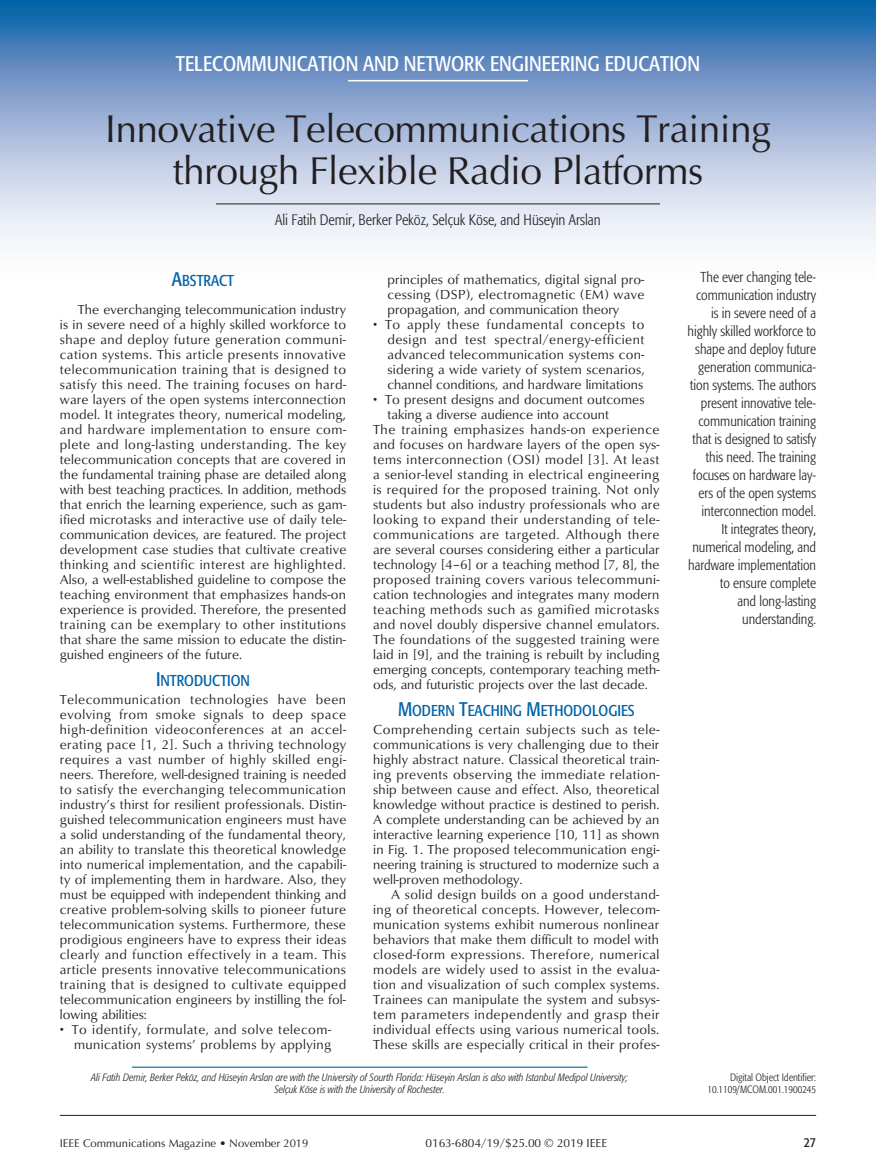
<style>
.page{position:relative;width:876px;height:1173px;background:#fff}
.page>*{position:absolute;margin:0;border:0;box-sizing:border-box;transform-origin:0 0}
.t1{font:39px/42px "Optima";letter-spacing:-.015em;color:#231f20;text-align:center}
.t2{font:condensed 21px "Formata";color:#fff}
.t3{font:15.6px "Formata Condensed SC800";color:#0163a7}
.t4{font:300 condensed 15px "Formata";color:#231f20}
.t5{font:300 condensed 14.25px/18px "Formata";color:#231f20;text-align:right}
.t6{font:13.5px/15px "Classico URW";letter-spacing:.02em;color:#231f20;text-align:justify}
.t7{font:13.5px "Classico URW";color:#231f20}
.t8{font:13.5px "Formata Condensed SC800";color:#231f20}
.t9{font:12px "Classico URW Reg SC800";color:#231f20}
.t10{font:11.25px "Optima";color:#231f20}
.t11{font:italic 300 condensed 10.5px/12px "Formata";color:#231f20;text-align:center}
.t12{font:300 condensed 10.5px/12px "Formata";color:#231f20;text-align:right}
.s1{font-size:19.5px}
</style>
<div class="page">
<hr style="left:60px;top:1115px;width:756px;height:1px;background:#231f20">
<svg style="left:0;top:0;width:876px;height:245px;background:#92b0d4"></svg>
<hr style="left:216px;top:203px;width:444px;height:1px;background:#231f20">
<hr style="left:348px;top:80px;width:180px;height:1px;background:#fff">
<hr style="left:132px;top:1066px;width:455px;height:1px;background:#0163a7">
<h2 class="t2" style="left:176px;top:51px;width:525px">TELECOMMUNICATION AND NETWORK ENGINEERING EDUCATION</h2>
<h1 class="t1" style="left:105px;top:108px;width:667px">Innovative Telecommunications Training through Flexible Radio Platforms</h1>
<p class="t4" style="left:275px;top:211px;width:327px">Ali Fatih Demir, Berker Peköz, Selçuk Köse, and Hüseyin Arslan</p>
<p class="t3" style="left:172px;top:271px;width:64px"><span class="s1">A</span>BSTRACT</p>
<p class="t6" style="left:60px;top:301px;width:288px;text-indent:18px">The everchanging telecommunication industry is in severe need of a highly skilled workforce to shape and deploy future generation communi&shy;cation systems. This article presents innovative telecommunication training that is designed to satisfy this need. The training focuses on hard&shy;ware layers of the open systems interconnection model. It integrates theory, numerical modeling, and hardware implementation to ensure com&shy;plete and long-lasting understanding. The key telecommunication concepts that are covered in the fundamental training phase are detailed along with best teaching practices. In addition, methods that enrich the learning experience, such as gam&shy;ified microtasks and interactive use of daily tele&shy;communication devices, are featured. The project development case studies that cultivate creative thinking and scientific interest are highlighted.<br>Also, a well-established guideline to compose the teaching environment that emphasizes hands-on experience is provided. Therefore, the presented training can be exemplary to other institutions that share the same mission to educate the distin&shy;guished engineers of the future.</p>
<p class="t3" style="left:156px;top:671px;width:95px"><span class="s1">I</span>NTRODUCTION</p>
<p class="t6" style="left:60px;top:691px;width:288px">Telecommunication technologies have been evolving from smoke signals to deep space high-definition videoconferences at an accel&shy;erating pace [1, 2]. Such a thriving technology requires a vast number of highly skilled engi&shy;neers. Therefore, well-designed training is needed to satisfy the everchanging telecommunication industry’s thirst for resilient professionals. Distin&shy;guished telecommunication engineers must have a solid understanding of the fundamental theory, an ability to translate this theoretical knowledge into numerical implementation, and the capabili&shy;ty of implementing them in hardware. Also, they must be equipped with independent thinking and creative problem-solving skills to pioneer future telecommunication systems. Furthermore, these prodigious engineers have to express their ideas clearly and function effectively in a team. This article presents innovative telecommunications training that is designed to cultivate equipped telecommunication engineers by instilling the fol&shy;lowing abilities:</p>
<p class="t6" style="left:60px;top:1021px;width:273px;text-align:right">• To identify, formulate, and solve telecom&shy;munication systems’ problems by applying</p>
<p class="t6" style="left:387px;top:271px;width:259px">principles of mathematics, digital signal pro&shy;cessing (DSP), electromagnetic (EM) wave propagation, and communication theory</p>
<p class="t6" style="left:387px;top:316px;width:259px;text-indent:-14px">• To apply these fundamental concepts to design and test spectral/energy-efficient advanced telecommunication systems con&shy;sidering a wide variety of system scenarios, channel conditions, and hardware limitations</p>
<p class="t6" style="left:373px;top:391px;width:273px">• To present designs and document outcomes</p>
<p class="t7" style="left:387px;top:404px;width:223px">taking a diverse audience into account</p>
<p class="t6" style="left:373px;top:421px;width:288px">The training emphasizes hands-on experience</p>
<p class="t6" style="left:373px;top:436px;width:288px">and focuses on hardware layers of the open sys-</p>
<p class="t6" style="left:373px;top:451px;width:288px">tems interconnection (OSI) model [3]. At least</p>
<p class="t6" style="left:373px;top:466px;width:287px">a senior-level standing in electrical engineering</p>
<p class="t6" style="left:373px;top:481px;width:288px">is required for the proposed training. Not only</p>
<p class="t6" style="left:373px;top:496px;width:288px">students but also industry professionals who are</p>
<p class="t6" style="left:373px;top:511px;width:288px">looking to expand their understanding of tele-</p>
<p class="t6" style="left:373px;top:526px;width:288px">communications are targeted. Although there</p>
<p class="t6" style="left:373px;top:541px;width:288px">are several courses considering either a particular</p>
<p class="t7" style="left:373px;top:554px;width:288px">technology [4–6] or a teaching method [7, 8], the</p>
<p class="t6" style="left:373px;top:571px;width:288px">proposed training covers various telecommuni-</p>
<p class="t6" style="left:373px;top:586px;width:288px">cation technologies and integrates many modern</p>
<p class="t6" style="left:373px;top:601px;width:287px">teaching methods such as gamified microtasks</p>
<p class="t6" style="left:373px;top:616px;width:288px">and novel doubly dispersive channel emulators.</p>
<p class="t6" style="left:373px;top:631px;width:288px">The foundations of the suggested training were</p>
<p class="t6" style="left:373px;top:646px;width:288px">laid in [9], and the training is rebuilt by including</p>
<p class="t7" style="left:373px;top:659px;width:288px">emerging concepts, contemporary teaching meth-</p>
<p class="t7" style="left:373px;top:674px;width:276px">ods, and futuristic projects over the last decade.</p>
<p class="t3" style="left:398px;top:701px;width:238px"><span class="s1">M</span>ODERN <span class="s1">T</span>EACHING <span class="s1">M</span>ETHODOLOGIES</p>
<p class="t6" style="left:373px;top:721px;width:288px">Comprehending certain subjects such as tele&shy;communications is very challenging due to their highly abstract nature. Classical theoretical train&shy;ing prevents observing the immediate relation&shy;ship between cause and effect. Also, theoretical knowledge without practice is destined to perish.<br>A complete understanding can be achieved by an interactive learning experience [10, 11] as shown in Fig. 1. The proposed telecommunication engi&shy;neering training is structured to modernize such a well-proven methodology.</p>
<p class="t6" style="left:373px;top:886px;width:288px;text-indent:18px">A solid design builds on a good understand&shy;ing of theoretical concepts. However, telecom&shy;munication systems exhibit numerous nonlinear behaviors that make them difficult to model with closed-form expressions. Therefore, numerical models are widely used to assist in the evalua&shy;tion and visualization of such complex systems.<br>Trainees can manipulate the system and subsys&shy;tem parameters independently and grasp their individual effects using various numerical tools.<br>These skills are especially critical in their profes-</p>
<p class="t5" style="left:687px;top:268px;width:130px">The ever changing tele&shy;communication industry is in severe need of a highly skilled workforce to shape and deploy future generation communica&shy;tion systems. The authors present innovative tele&shy;communication training that is designed to satisfy this need. The training focuses on hardware lay&shy;ers of the open systems interconnection model.<br>It integrates theory, numerical modeling, and hardware implementation to ensure complete<br>and long-lasting understanding.</p>
<p class="t11" style="left:91px;top:1071px;width:538px">Ali Fatih Demir, Berker Peköz, and Hüseyin Arslan are with the University of Sourth Florida: Hüseyin Arslan is also with Istanbul Medipol University;<br>Selçuk Köse is with the University of Rochester.</p>
<p class="t12" style="left:707px;top:1071px;width:110px">Digital Object Identifier:<br>10.1109/MCOM.001.1900245</p>
<p class="t10" style="left:60px;top:1136px;width:250px">IEEE Communications Magazine • November 2019</p>
<p class="t9" style="left:425px;top:1134px;width:183px">0163-6804/19/$25.00 © 2019 IEEE</p>
<p class="t8" style="left:803px;top:1134px;width:14px">27</p>
</div>
